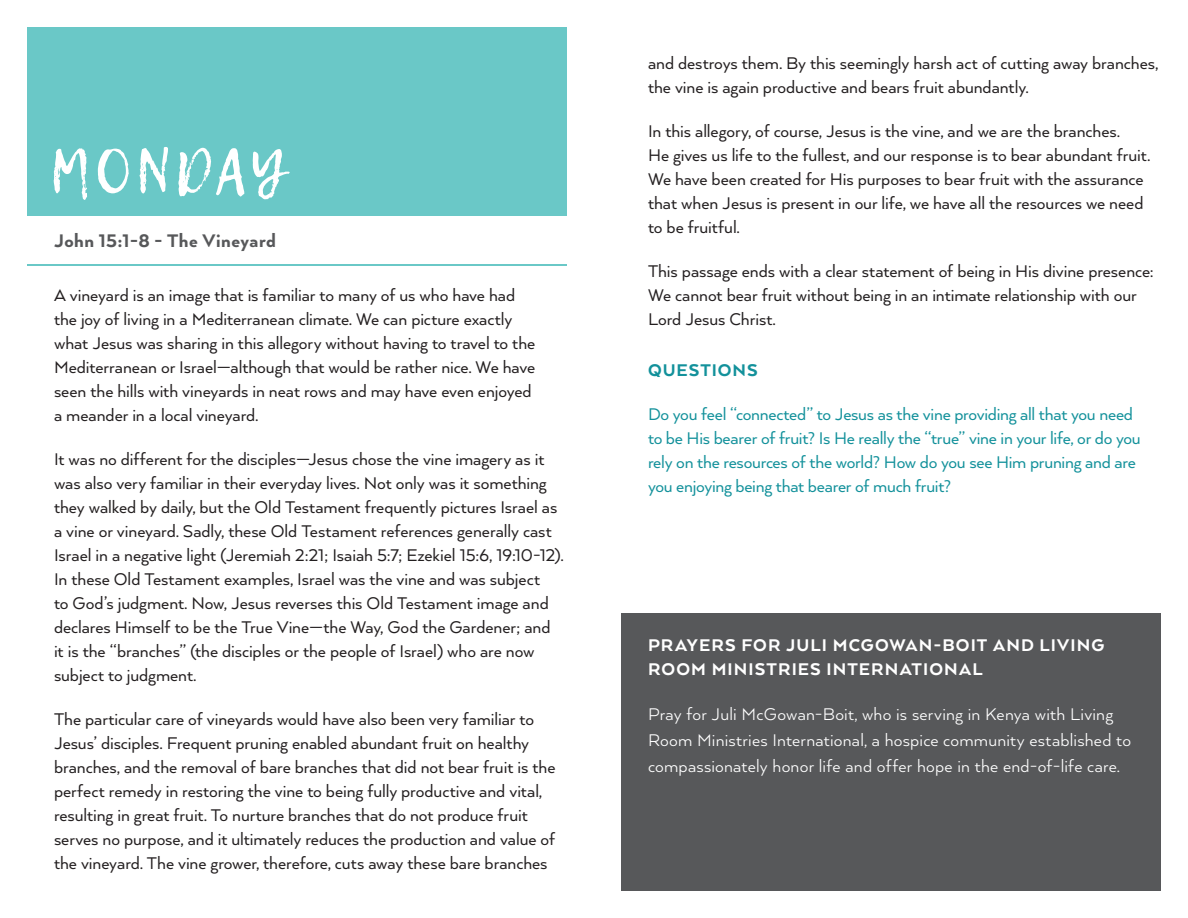
<style>
.page{position:relative;width:1188px;height:918px;background:#fff}
.page>*{position:absolute;margin:0;border:0;box-sizing:border-box;transform-origin:0 0}
.t1{font:60px "Lemon Tuesday";letter-spacing:.06em;color:#fff}
.t2{font:800 21px "Arquitecta";letter-spacing:.025em;color:#57585a}
.t3{font:19.5px/24px "Arquitecta";letter-spacing:-.005em;color:#231f20}
.t4{font:19.5px/24px "Arquitecta";letter-spacing:-.015em;color:#13919b}
.t5{font:19.5px/25.5px "Arquitecta";letter-spacing:.01em;color:#fff}
.t6{font:800 19.5px/24px "Arquitecta";letter-spacing:.055em;color:#fff}
.t7{font:800 19.5px "Arquitecta";letter-spacing:.05em;color:#13919b}
</style>
<div class="page">
<div style="left:27px;top:27px;width:540px;height:189px;background:#6ac8c7"></div>
<div style="left:621px;top:613px;width:540px;height:278px;background:#57585a"></div>
<hr style="left:27px;top:264px;width:539px;height:1px;background:#6ac8c7">
<h1 class="t1" style="left:50px;top:137px;width:237px">MONDAY</h1>
<p class="t2" style="left:54px;top:228px;width:223px">John 15:1-8 - The Vineyard</p>
<p class="t3" style="left:54px;top:282px;width:483px">A vineyard is an image that is familiar to many of us who have had the joy of living in a Mediterranean climate. We can picture exactly what Jesus was sharing in this allegory without having to travel to the Mediterranean or Israel—although that would be rather nice. We have seen the hills with vineyards in neat rows and may have even enjoyed a meander in a local vineyard.</p>
<p class="t3" style="left:54px;top:447px;width:511px">It was no different for the disciples—Jesus chose the vine imagery as it was also very familiar in their everyday lives. Not only was it something they walked by daily, but the Old Testament frequently pictures Israel as a vine or vineyard. Sadly, these Old Testament references generally cast Israel in a negative light (Jeremiah 2:21; Isaiah 5:7; Ezekiel 15:6, 19:10-12).<br>In these Old Testament examples, Israel was the vine and was subject<br>to God’s judgment. Now, Jesus reverses this Old Testament image and declares Himself to be the True Vine—the Way, God the Gardener; and it is the “branches” (the disciples or the people of Israel) who are now subject to judgment.</p>
<p class="t3" style="left:54px;top:707px;width:503px">The particular care of vineyards would have also been very familiar to Jesus’ disciples. Frequent pruning enabled abundant fruit on healthy branches, and the removal of bare branches that did not bear fruit is the perfect remedy in restoring the vine to being fully productive and vital, resulting in great fruit. To nurture branches that do not produce fruit serves no purpose, and it ultimately reduces the production and value of the vineyard. The vine grower, therefore, cuts away these bare branches</p>
<p class="t3" style="left:648px;top:50px;width:512px">and destroys them. By this seemingly harsh act of cutting away branches, the vine is again productive and bears fruit abundantly.</p>
<p class="t3" style="left:648px;top:118px;width:504px">In this allegory, of course, Jesus is the vine, and we are the branches.<br>He gives us life to the fullest, and our response is to bear abundant fruit.<br>We have been created for His purposes to bear fruit with the assurance that when Jesus is present in our life, we have all the resources we need to be fruitful.</p>
<p class="t3" style="left:648px;top:259px;width:507px">This passage ends with a clear statement of being in His divine presence:<br>We cannot bear fruit without being in an intimate relationship with our<br>Lord Jesus Christ.</p>
<p class="t7" style="left:648px;top:358px;width:111px">QUESTIONS</p>
<p class="t4" style="left:648px;top:402px;width:494px">Do you feel “connected” to Jesus as the vine providing all that you need to be His bearer of fruit? Is He really the “true” vine in your life, or do you rely on the resources of the world? How do you see Him pruning and are you enjoying being that bearer of much fruit?</p>
<p class="t6" style="left:648px;top:632px;width:458px">PRAYERS FOR JULI MCGOWAN-BOIT AND LIVING<br>ROOM MINISTRIES INTERNATIONAL</p>
<p class="t5" style="left:648px;top:701px;width:485px">Pray for Juli McGowan-Boit, who is serving in Kenya with Living<br>Room Ministries International, a hospice community established to compassionately honor life and offer hope in the end-of-life care.</p>
</div>
